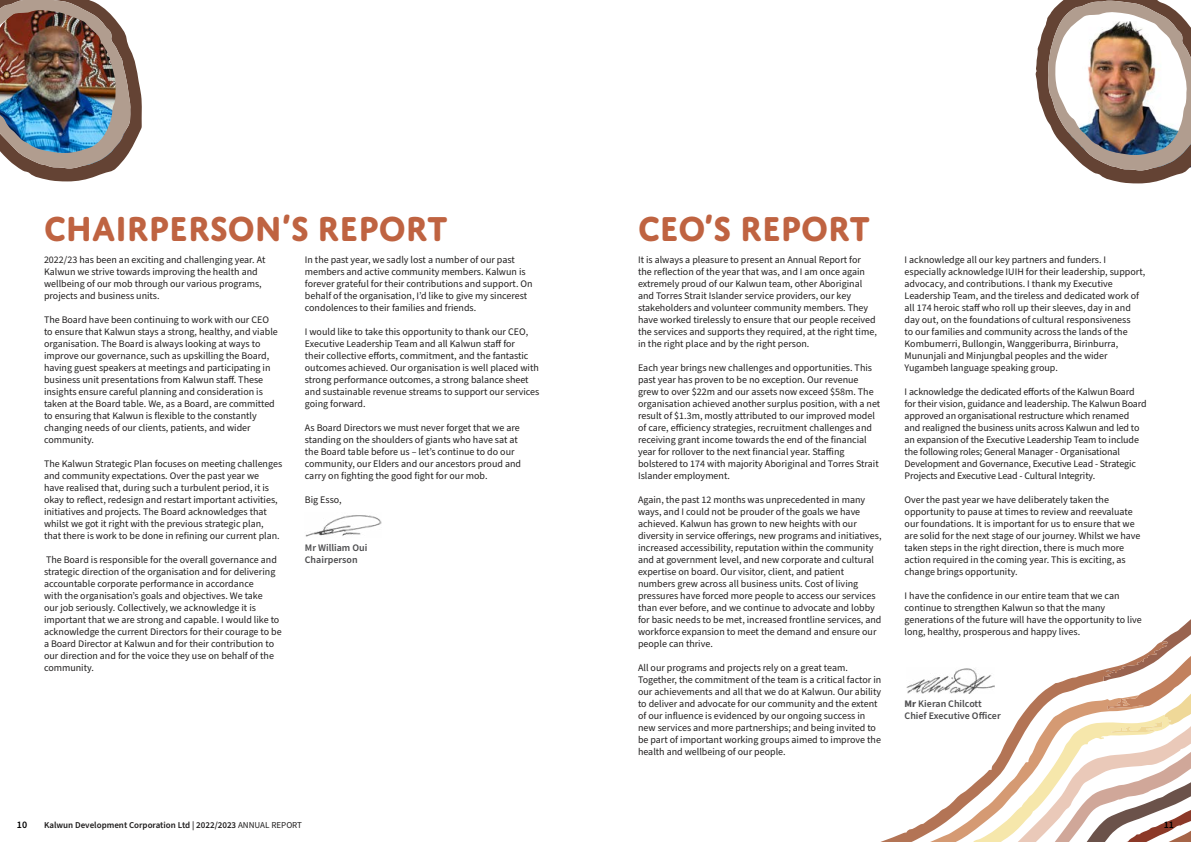
<style>
.page{position:relative;width:1191px;height:842px;background:#fff}
.page>*{position:absolute;margin:0;border:0;box-sizing:border-box;transform-origin:0 0}
.Heading_1{font:700 37px "Domus Titling";color:#bf6341;scale:.95 1}
.Body_Copy{font:10px/12px "Source Sans Pro";color:#201e1e}
.Body_Copy-2{font:600 10px/12px "Source Sans Pro";color:#4d4d4f}
.t1{font:600 10px "Source Sans Pro";color:#000}
.t2{font:600 9px "Source Sans Pro";color:#201e1e}
.s1{font-weight:700}
.s2{font-weight:400}
</style>
<div class="page">
<img style="left:305px;top:515px;width:76px;height:22px">
<img style="left:0;top:0;width:142px;height:181px">
<img style="left:1035px;top:0;width:156px;height:183px">
<svg style="left:881px;top:619px;width:310px;height:223px"></svg>
<p class="Heading_1" style="left:44px;top:206px;width:426px">CHAIRPERSON’S REPORT</p>
<p class="Body_Copy" style="left:44px;top:254px;width:223px">2022/23 has been an exciting and challenging year. At Kalwun we strive towards improving the health and wellbeing of our mob through our various programs, projects and business units.</p>
<p class="Body_Copy" style="left:44px;top:314px;width:235px">The Board have been continuing to work with our CEO to ensure that Kalwun stays a strong, healthy, and viable organisation. The Board is always looking at ways to improve our governance, such as upskilling the Board, having guest speakers at meetings and participating in business unit presentations from Kalwun staff. These insights ensure careful planning and consideration is taken at the Board table. We, as a Board, are committed to ensuring that Kalwun is flexible to the constantly changing needs of our clients, patients, and wider community.</p>
<p class="Body_Copy" style="left:44px;top:458px;width:240px">The Kalwun Strategic Plan focuses on meeting challenges and community expectations. Over the past year we<br>have realised that, during such a turbulent period, it is okay to reflect, redesign and restart important activities, initiatives and projects. The Board acknowledges that whilst we got it right with the previous strategic plan, that there is work to be done in refining our current plan.</p>
<p class="Body_Copy" style="left:44px;top:554px;width:239px">The Board is responsible for the overall governance and strategic direction of the organisation and for delivering accountable corporate performance in accordance<br>with the organisation’s goals and objectives. We take<br>our job seriously. Collectively, we acknowledge it is important that we are strong and capable. I would like to acknowledge the current Directors for their courage to be a Board Director at Kalwun and for their contribution to our direction and for the voice they use on behalf of the community.</p>
<p class="Body_Copy" style="left:305px;top:254px;width:229px">In the past year, we sadly lost a number of our past members and active community members. Kalwun is forever grateful for their contributions and support. On behalf of the organisation, I’d like to give my sincerest condolences to their families and friends.</p>
<p class="Body_Copy" style="left:305px;top:326px;width:236px">I would like to take this opportunity to thank our CEO, Executive Leadership Team and all Kalwun staff for<br>their collective efforts, commitment, and the fantastic outcomes achieved. Our organisation is well placed with strong performance outcomes, a strong balance sheet and sustainable revenue streams to support our services going forward.</p>
<p class="Body_Copy" style="left:305px;top:422px;width:218px">As Board Directors we must never forget that we are standing on the shoulders of giants who have sat at the Board table before us – let’s continue to do our community, our Elders and our ancestors proud and carry on fighting the good fight for our mob.</p>
<p class="Body_Copy" style="left:305px;top:494px;width:38px">Big Esso,</p>
<p class="Body_Copy-2" style="left:305px;top:542px;width:64px">Mr William Oui<br>Chairperson</p>
<p class="Heading_1" style="left:638px;top:206px;width:246px">CEO’S REPORT</p>
<p class="Body_Copy" style="left:638px;top:254px;width:240px">It is always a pleasure to present an Annual Report for the reflection of the year that was, and I am once again extremely proud of our Kalwun team, other Aboriginal and Torres Strait Islander service providers, our key stakeholders and volunteer community members. They have worked tirelessly to ensure that our people received the services and supports they required, at the right time, in the right place and by the right person.</p>
<p class="Body_Copy" style="left:638px;top:362px;width:244px">Each year brings new challenges and opportunities. This past year has proven to be no exception. Our revenue grew to over $22m and our assets now exceed $58m. The organisation achieved another surplus position, with a net result of $1.3m, mostly attributed to our improved model of care, efficiency strategies, recruitment challenges and receiving grant income towards the end of the financial year for rollover to the next financial year. Staffing bolstered to 174 with majority Aboriginal and Torres Strait Islander employment.</p>
<p class="Body_Copy" style="left:638px;top:494px;width:245px">Again, the past 12 months was unprecedented in many ways, and I could not be prouder of the goals we have achieved. Kalwun has grown to new heights with our diversity in service offerings, new programs and initiatives, increased accessibility, reputation within the community and at government level, and new corporate and cultural expertise on board. Our visitor, client, and patient numbers grew across all business units. Cost of living pressures have forced more people to access our services than ever before, and we continue to advocate and lobby for basic needs to be met, increased frontline services, and workforce expansion to meet the demand and ensure our people can thrive.</p>
<p class="Body_Copy" style="left:638px;top:662px;width:245px">All our programs and projects rely on a great team.<br>Together, the commitment of the team is a critical factor in our achievements and all that we do at Kalwun. Our ability to deliver and advocate for our community and the extent of our influence is evidenced by our ongoing success in new services and more partnerships; and being invited to be part of important working groups aimed to improve the health and wellbeing of our people.</p>
<p class="Body_Copy" style="left:904px;top:254px;width:242px">I acknowledge all our key partners and funders. I especially acknowledge IUIH for their leadership, support, advocacy, and contributions. I thank my Executive Leadership Team, and the tireless and dedicated work of all 174 heroic staff who roll up their sleeves, day in and day out, on the foundations of cultural responsiveness<br>to our families and community across the lands of the Kombumerri, Bullongin, Wanggeriburra, Birinburra, Mununjali and Minjungbal peoples and the wider Yugambeh language speaking group.</p>
<p class="Body_Copy" style="left:904px;top:386px;width:244px">I acknowledge the dedicated efforts of the Kalwun Board for their vision, guidance and leadership. The Kalwun Board approved an organisational restructure which renamed and realigned the business units across Kalwun and led to an expansion of the Executive Leadership Team to include the following roles; General Manager - Organisational Development and Governance, Executive Lead - Strategic Projects and Executive Lead - Cultural Integrity.</p>
<p class="Body_Copy" style="left:904px;top:494px;width:237px">Over the past year we have deliberately taken the opportunity to pause at times to review and reevaluate our foundations. It is important for us to ensure that we are solid for the next stage of our journey. Whilst we have taken steps in the right direction, there is much more action required in the coming year. This is exciting, as change brings opportunity.</p>
<p class="Body_Copy" style="left:904px;top:590px;width:239px">I have the confidence in our entire team that we can continue to strengthen Kalwun so that the many generations of the future will have the opportunity to live long, healthy, prosperous and happy lives.</p>
<p class="Body_Copy-2" style="left:904px;top:698px;width:98px"><span class="s1">Mr</span> Kieran Chilcott<br>Chief Executive Officer</p>
<p class="t1" style="left:17px;top:818px;width:12px">10</p>
<p class="t2" style="left:44px;top:819px;width:260px">Kalwun Development Corporation Ltd | 2022/2023 <span class="s2">ANNUAL REPORT</span></p>
<p class="t1" style="left:1163px;top:818px;width:12px">11</p>
</div>
